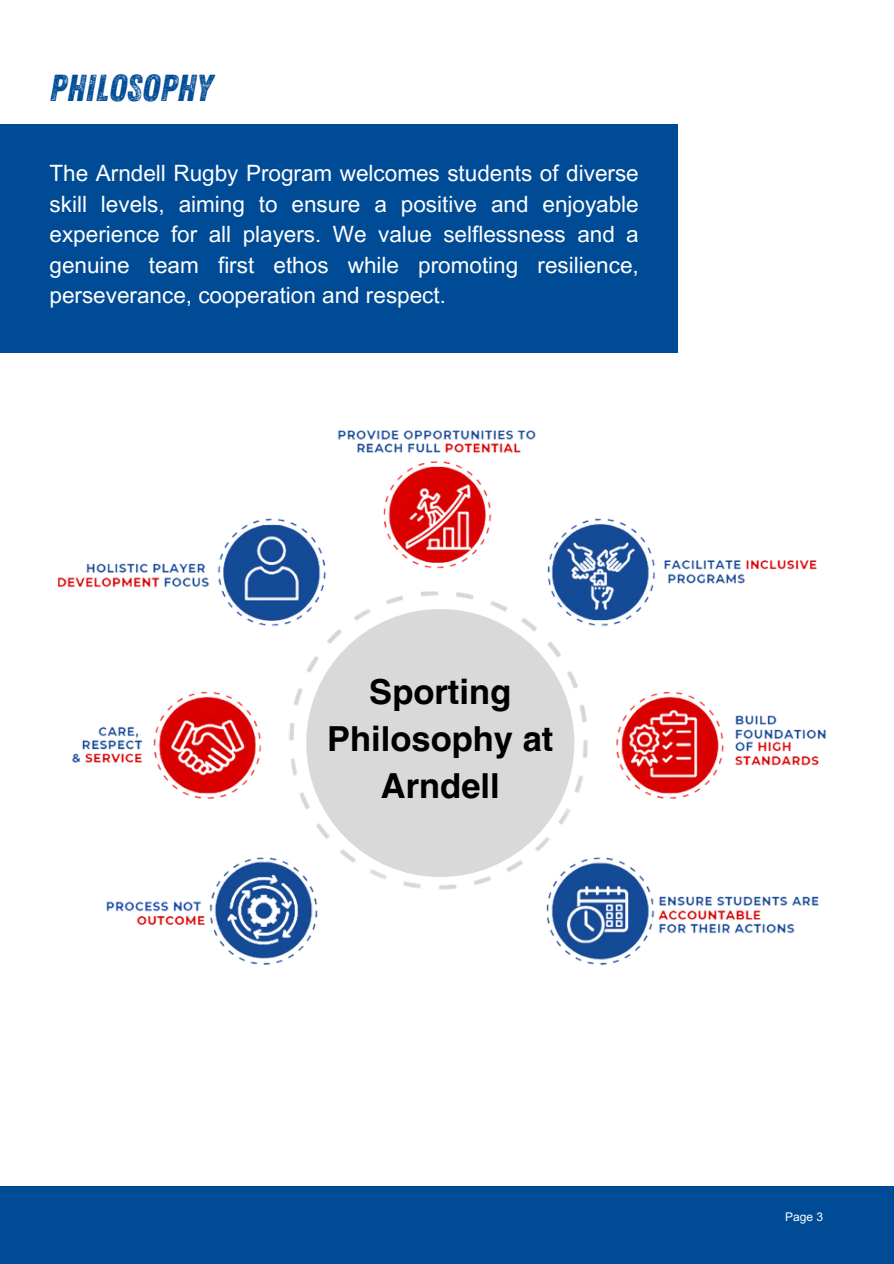
<style>
.page{position:relative;width:894px;height:1264px;background:#fff}
.page>*{position:absolute;margin:0;border:0;box-sizing:border-box;transform-origin:0 0}
.t1{font:37.5px "Zing Rust G2 Base";color:#004b96}
.t2{font:700 34.5px/47.2px "Helvetica LT Pro";color:#000;text-align:center}
.t3{font:22.5px/30.3px "Arial MT Pro";color:#fff;text-align:justify}
.t4{font:12px "Arial MT Pro";color:#fff}
</style>
<div class="page">
<div style="left:0;top:124px;width:676px;height:229px;background:#004b96"></div>
<img style="left:58px;top:430px;width:769px;height:535px">
<div style="left:0;top:1186px;width:893px;height:77px;background:#004b96"></div>
<div style="left:306px;top:609px;width:268px;height:268px;background:#d9d9d9;border-radius:50%"></div>
<h3 class="t1" style="left:50px;top:67px;width:164px">PHILOSOPHY</h3>
<h1 class="t3" style="left:50px;top:161px;width:590px">The Arndell Rugby Program welcomes students of diverse skill levels, aiming to ensure a positive and enjoyable experience for all players. We value selflessness and a genuine team first ethos while promoting resilience, perseverance, cooperation and respect.</h1>
<h2 class="t2" style="left:327px;top:671px;width:228px">Sporting<br>Philosophy at<br>Arndell</h2>
<p class="t4" style="left:785px;top:1212px;width:40px">Page 3</p>
</div>
